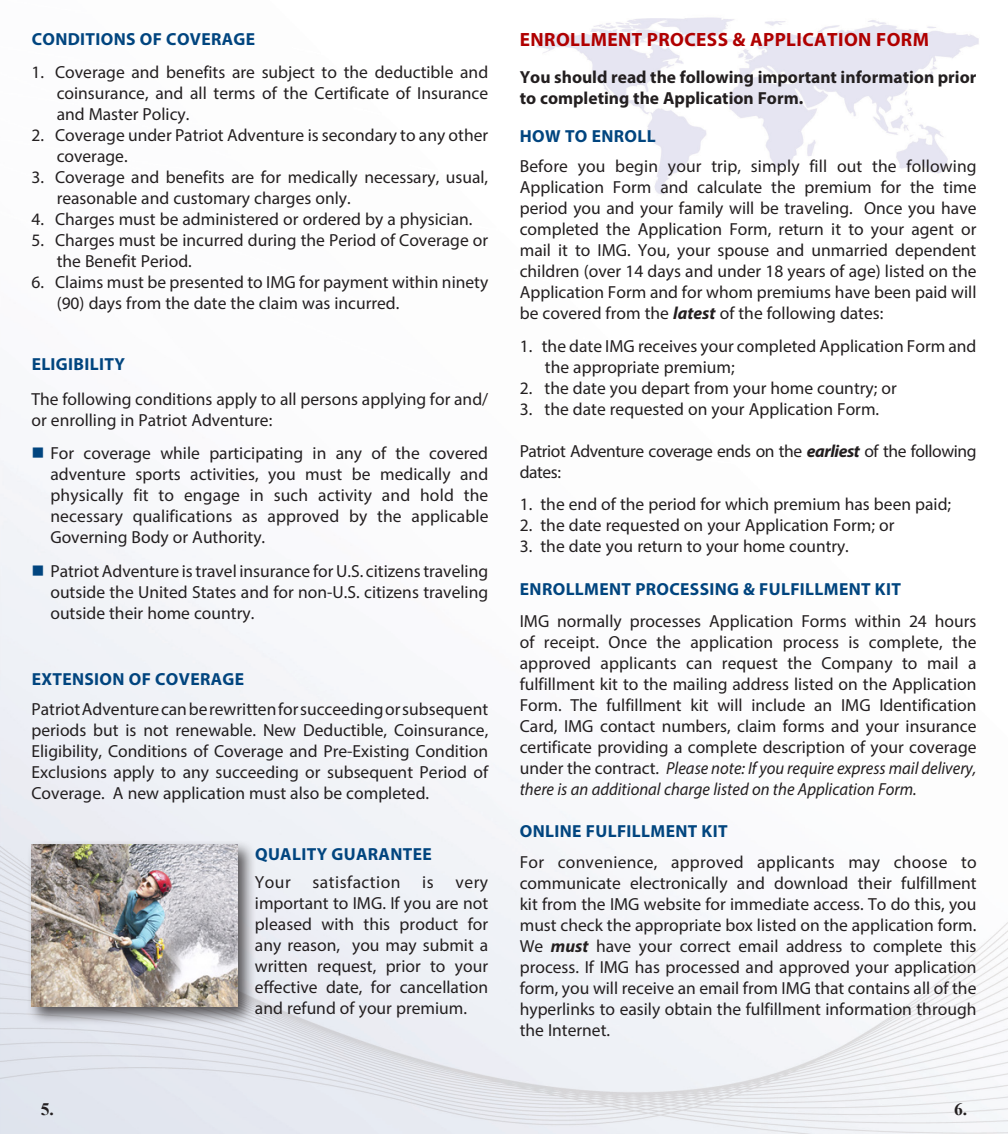
<style>
.page{position:relative;width:1008px;height:1134px;background:#fff}
.page>*{position:absolute;margin:0;border:0;box-sizing:border-box;transform-origin:0 0}
.t1{font:700 19.25px "Myriad Pro";letter-spacing:.02em;color:#b00000}
.t2{font:17.5px/21px "Myriad Pro";color:#231f20;text-align:justify}
.t3{font:700 17.5px "Myriad Pro";letter-spacing:.02em;color:#01457f}
.t4{font:700 17.5px/21px "Myriad Pro";color:#231f20}
.t5{font:17.5px/21px "Myriad Pro";letter-spacing:-.025em;color:#231f20}
.t6{font:700 17.5px "Times New Roman";color:#231f20}
.s1{color:#01457f}
.s2{font-weight:700;font-style:italic}
.s3{font-style:italic}
</style>
<div class="page">
<img style="left:0;top:17px;width:1008px;height:1117px">
<div style="left:27px;top:840px;width:229px;height:185px;background:#231f20;opacity:.75"></div>
<img style="left:32px;top:845px;width:205px;height:161px">
<p class="t3" style="left:32px;top:27px;width:225px">CONDITIONS OF COVERAGE</p>
<p class="t2" style="left:57px;top:61px;width:433px;text-indent:-25px">1. Coverage and benefits are subject to the deductible and coinsurance, and all terms of the Certificate of Insurance and Master Policy.</p>
<p class="t2" style="left:57px;top:124px;width:433px;text-indent:-25px">2. Coverage under Patriot Adventure is secondary to any other coverage.</p>
<p class="t2" style="left:57px;top:166px;width:433px;text-indent:-25px">3. Coverage and benefits are for medically necessary, usual, reasonable and customary charges only.</p>
<p class="t2" style="left:32px;top:208px;width:443px">4. Charges must be administered or ordered by a physician.</p>
<p class="t2" style="left:57px;top:229px;width:433px;text-indent:-25px">5. Charges must be incurred during the Period of Coverage or the Benefit Period.</p>
<p class="t2" style="left:57px;top:271px;width:433px;text-indent:-25px">6. Claims must be presented to IMG for payment within ninety (90) days from the date the claim was incurred.</p>
<p class="t3" style="left:32px;top:353px;width:95px">ELIGIBILITY</p>
<p class="t2" style="left:32px;top:388px;width:458px">The following conditions apply to all persons applying for and/ or enrolling in Patriot Adventure:</p>
<p class="t2" style="left:50px;top:443px;width:440px;text-indent:-19px"><span class="s1">■</span> For coverage while participating in any of the covered adventure sports activities, you must be medically and physically fit to engage in such activity and hold the necessary qualifications as approved by the applicable Governing Body or Authority.</p>
<p class="t2" style="left:50px;top:560px;width:439px;text-indent:-19px"><span class="s1">■</span> Patriot Adventure is travel insurance for U.S. citizens traveling outside the United States and for non-U.S. citizens traveling outside their home country.</p>
<p class="t3" style="left:32px;top:668px;width:214px">EXTENSION OF COVERAGE</p>
<p class="t2" style="left:32px;top:698px;width:458px">Patriot Adventure can be rewritten for succeeding or subsequent periods but is not renewable. New Deductible, Coinsurance, Eligibility, Conditions of Coverage and Pre-Existing Condition Exclusions apply to any succeeding or subsequent Period of Coverage. A new application must also be completed.</p>
<p class="t3" style="left:255px;top:843px;width:178px">QUALITY GUARANTEE</p>
<p class="t2" style="left:255px;top:871px;width:235px">Your satisfaction is very important to IMG. If you are not pleased with this product for any reason, you may submit a written request, prior to your effective date, for cancellation and refund of your premium.</p>
<p class="t1" style="left:520px;top:27px;width:411px">ENROLLMENT PROCESS &amp; APPLICATION FORM</p>
<p class="t4" style="left:520px;top:66px;width:458px">You should read the following important information prior to completing the Application Form.</p>
<p class="t3" style="left:520px;top:125px;width:137px">HOW TO ENROLL</p>
<p class="t2" style="left:520px;top:155px;width:459px">Before you begin your trip, simply fill out the following Application Form and calculate the premium for the time period you and your family will be traveling. Once you have completed the Application Form, return it to your agent or mail it to IMG. You, your spouse and unmarried dependent children (over 14 days and under 18 years of age) listed on the Application Form and for whom premiums have been paid will be covered from the <span class="s2">latest</span> of the following dates:</p>
<p class="t2" style="left:545px;top:336px;width:433px;text-indent:-25px">1. the date IMG receives your completed Application Form and the appropriate premium;</p>
<p class="t2" style="left:520px;top:378px;width:379px">2. the date you depart from your home country; or</p>
<p class="t2" style="left:520px;top:399px;width:361px">3. the date requested on your Application Form.</p>
<p class="t5" style="left:520px;top:441px;width:458px">Patriot Adventure coverage ends on the <span class="s2">earliest</span> of the following dates:</p>
<p class="t2" style="left:520px;top:493px;width:433px">1. the end of the period for which premium has been paid;</p>
<p class="t2" style="left:520px;top:514px;width:376px">2. the date requested on your Application Form; or</p>
<p class="t2" style="left:520px;top:535px;width:331px">3. the date you return to your home country.</p>
<p class="t3" style="left:520px;top:578px;width:383px">ENROLLMENT PROCESSING &amp; FULFILLMENT KIT</p>
<p class="t2" style="left:520px;top:610px;width:458px">IMG normally processes Application Forms within 24 hours of receipt. Once the application process is complete, the approved applicants can request the Company to mail a fulfillment kit to the mailing address listed on the Application Form. The fulfillment kit will include an IMG Identification Card, IMG contact numbers, claim forms and your insurance certificate providing a complete description of your coverage under the contract. <span class="s3">Please note: If you require express mail delivery, there is an additional charge listed on the Application Form.</span></p>
<p class="t3" style="left:520px;top:820px;width:209px">ONLINE FULFILLMENT KIT</p>
<p class="t2" style="left:520px;top:852px;width:459px">For convenience, approved applicants may choose to communicate electronically and download their fulfillment kit from the IMG website for immediate access. To do this, you must check the appropriate box listed on the application form.<br>We <span class="s2">must</span> have your correct email address to complete this process. If IMG has processed and approved your application form, you will receive an email from IMG that contains all of the hyperlinks to easily obtain the fulfillment information through the Internet.</p>
<p class="t6" style="left:41px;top:1100px;width:15px">5.</p>
<p class="t6" style="left:954px;top:1100px;width:15px">6.</p>
</div>
